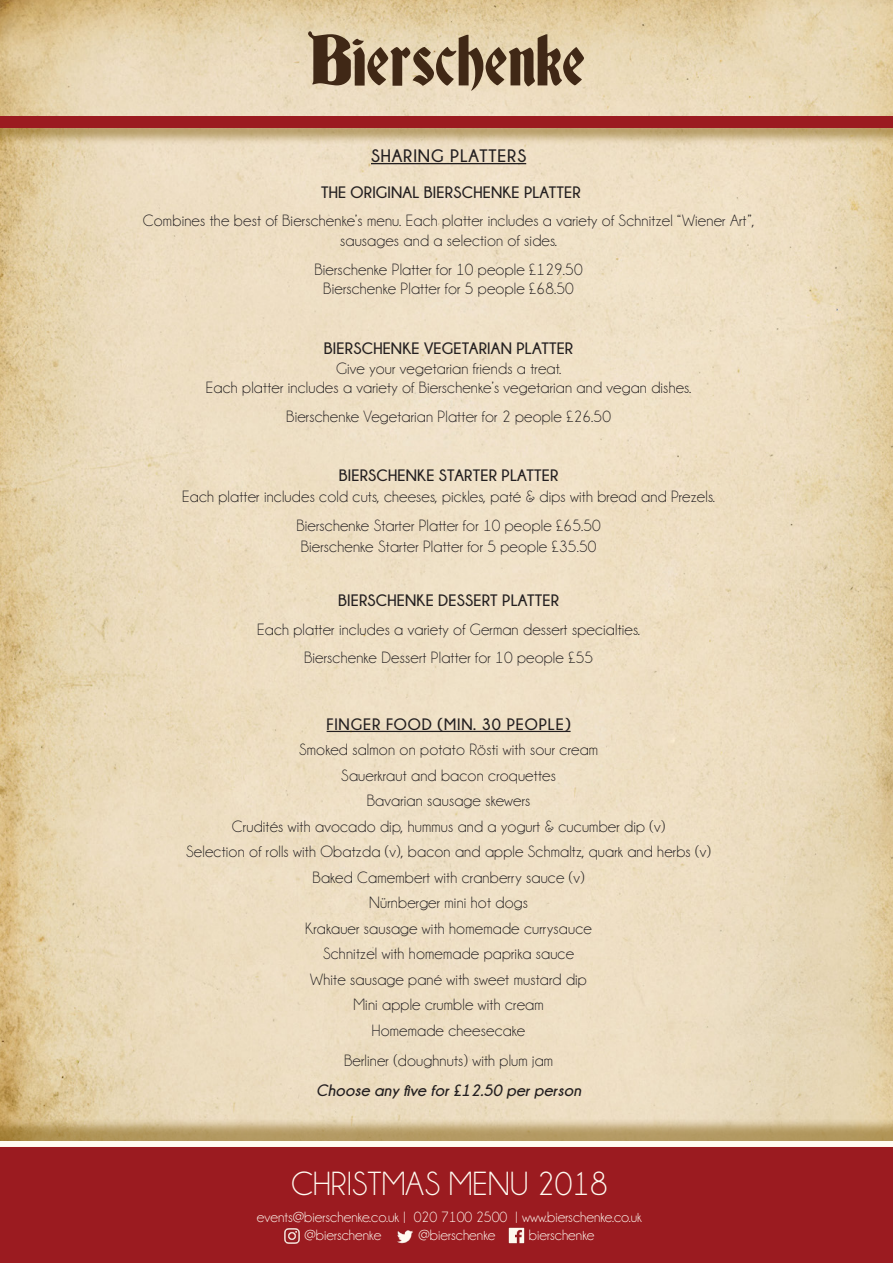
<style>
.page{position:relative;width:893px;height:1263px;background:#fff}
.page>*{position:absolute;margin:0;border:0;box-sizing:border-box;transform-origin:0 0}
.t1{font:66px "Deutsch Gothic";color:#402816}
.t2{font:33.75px "Champagne&Limousines";color:#fffbf1}
.t3{font:700 18px "Champagne&Limousines";letter-spacing:.05em;color:#231f20}
.t4{font:16.5px/19.8px "Champagne&Limousines";letter-spacing:.01em;color:#231f20;text-align:center}
.t5{font:700 16.5px "Champagne&Limousines";letter-spacing:.01em;color:#231f20}
.t6{font:italic 700 16.5px "Champagne&Limousines";letter-spacing:.01em;color:#231f20}
.t7{font:700 16.5px "Champagne&Limousines";letter-spacing:.05em;color:#231f20}
.t8{font:15px/18px "Champagne&Limousines";color:#fffbf1}
</style>
<div class="page">
<img style="left:0;top:0;width:893px;height:1118px">
<div style="left:0;top:1118px;width:893px;height:145px;background:#795400;opacity:.48"></div>
<div style="left:0;top:1141px;width:893px;height:122px;background:#9b1b20"></div>
<div style="left:0;top:116px;width:893px;height:29px;background:#795400;opacity:.48"></div>
<div style="left:0;top:116px;width:893px;height:12px;background:#9b1b20"></div>
<img style="left:507px;top:1226px;width:19px;height:20px">
<img style="left:282px;top:1225px;width:21px;height:21px">
<img style="left:393px;top:1224px;width:24px;height:25px">
<hr style="left:371px;top:163px;width:155px;height:1px;background:#231f20">
<hr style="left:327px;top:731px;width:244px;height:1px;background:#231f20">
<h1 class="t1" style="left:308px;top:30px;width:279px">Bierschenke</h1>
<p class="t3" style="left:371px;top:146px;width:157px">SHARING PLATTERS</p>
<p class="t5" style="left:321px;top:183px;width:261px">THE ORIGINAL BIERSCHENKE PLATTER</p>
<p class="t4" style="left:143px;top:211px;width:613px">Combines the best of Bierschenke’s menu. Each platter includes a variety of Schnitzel “Wiener Art”, sausages and a selection of sides.</p>
<p class="t4" style="left:314px;top:259px;width:270px">Bierschenke Platter for 10 people £129.50</p>
<p class="t4" style="left:323px;top:279px;width:252px">Bierschenke Platter for 5 people £68.50</p>
<p class="t5" style="left:324px;top:339px;width:251px">BIERSCHENKE VEGETARIAN PLATTER</p>
<p class="t4" style="left:336px;top:358px;width:227px">Give your vegetarian friends a treat.</p>
<p class="t4" style="left:206px;top:378px;width:487px">Each platter includes a variety of Bierschenke’s vegetarian and vegan dishes.</p>
<p class="t4" style="left:286px;top:407px;width:326px">Bierschenke Vegetarian Platter for 2 people £26.50</p>
<p class="t5" style="left:339px;top:466px;width:221px">BIERSCHENKE STARTER PLATTER</p>
<p class="t4" style="left:182px;top:487px;width:534px">Each platter includes cold cuts, cheeses, pickles, paté &amp; dips with bread and Prezels.</p>
<p class="t4" style="left:296px;top:515px;width:306px">Bierschenke Starter Platter for 10 people £65.50</p>
<p class="t4" style="left:301px;top:536px;width:297px">Bierschenke Starter Platter for 5 people £35.50</p>
<p class="t5" style="left:338px;top:591px;width:222px">BIERSCHENKE DESSERT PLATTER</p>
<p class="t4" style="left:257px;top:619px;width:384px">Each platter includes a variety of German dessert specialties.</p>
<p class="t4" style="left:304px;top:648px;width:290px">Bierschenke Dessert Platter for 10 people £55</p>
<p class="t7" style="left:327px;top:715px;width:245px">FINGER FOOD (MIN. 30 PEOPLE)</p>
<p class="t4" style="left:299px;top:740px;width:301px">Smoked salmon on potato Rösti with sour cream</p>
<p class="t4" style="left:341px;top:765px;width:216px">Sauerkraut and bacon croquettes</p>
<p class="t4" style="left:367px;top:791px;width:165px">Bavarian sausage skewers</p>
<p class="t4" style="left:232px;top:816px;width:435px">Crudités with avocado dip, hummus and a yogurt &amp; cucumber dip (v)</p>
<p class="t4" style="left:186px;top:842px;width:526px">Selection of rolls with Obatzda (v), bacon and apple Schmaltz, quark and herbs (v)</p>
<p class="t4" style="left:313px;top:867px;width:274px">Baked Camembert with cranberry sauce (v)</p>
<p class="t4" style="left:369px;top:893px;width:160px">Nürnberger mini hot dogs</p>
<p class="t4" style="left:305px;top:918px;width:288px">Krakauer sausage with homemade currysauce</p>
<p class="t4" style="left:323px;top:944px;width:253px">Schnitzel with homemade paprika sauce</p>
<p class="t4" style="left:310px;top:969px;width:278px">White sausage pané with sweet mustard dip</p>
<p class="t4" style="left:353px;top:995px;width:192px">Mini apple crumble with cream</p>
<p class="t4" style="left:372px;top:1020px;width:155px">Homemade cheesecake</p>
<p class="t4" style="left:344px;top:1050px;width:211px">Berliner (doughnuts) with plum jam</p>
<p class="t6" style="left:316px;top:1081px;width:266px">Choose any five for £12.50 per person</p>
<h2 class="t2" style="left:291px;top:1166px;width:318px">CHRISTMAS MENU 2018</h2>
<p class="t8" style="left:304px;top:1208px;width:339px;text-indent:-48px">events@bierschenke.co.uk | 020 7100 2500 | www.bierschenke.co.uk @bierschenke</p>
<p class="t8" style="left:419px;top:1226px;width:78px">@bierschenke</p>
<p class="t8" style="left:529px;top:1226px;width:67px">bierschenke</p>
</div>
